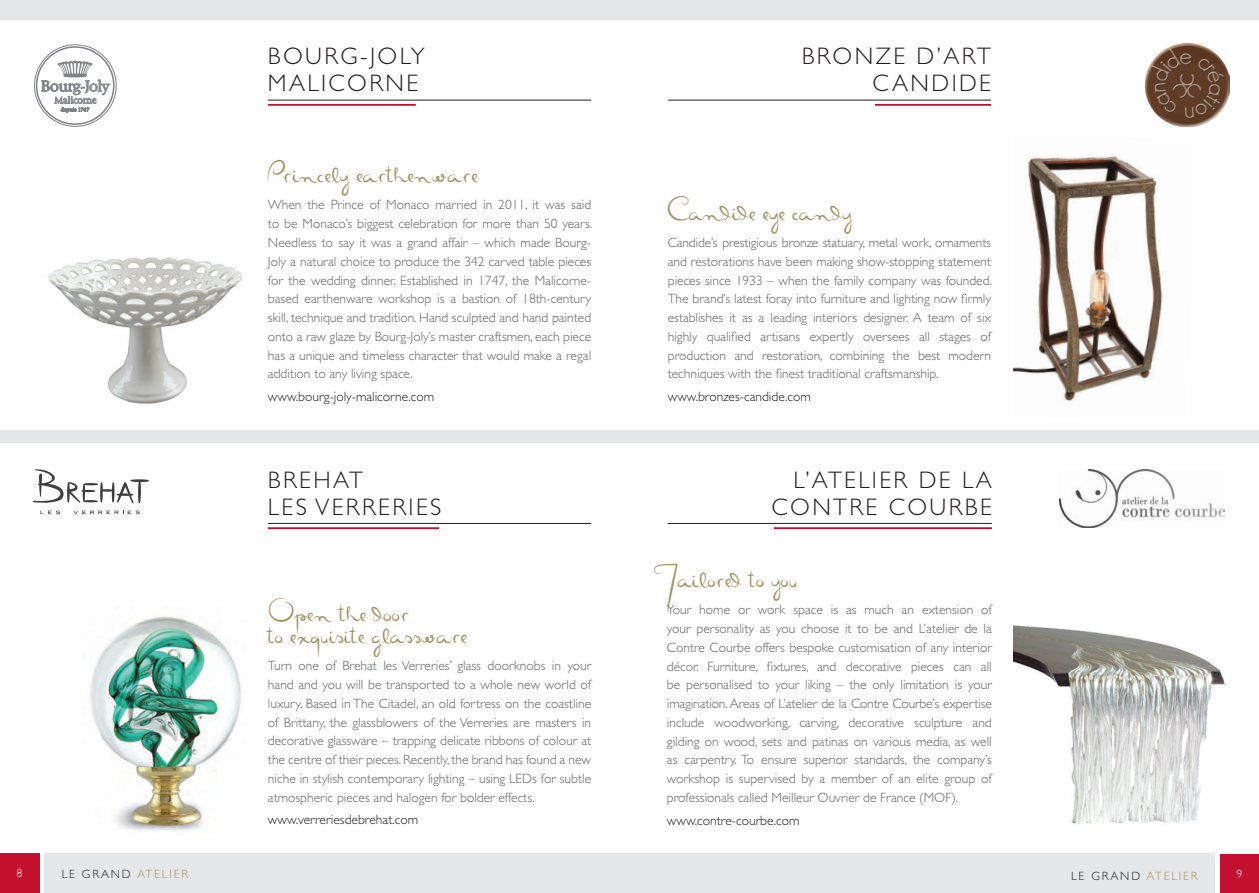
<style>
.page{position:relative;width:1259px;height:893px;background:#fff}
.page>*{position:absolute;margin:0;border:0;box-sizing:border-box;transform-origin:0 0}
.sub_headers{font:31.5px/22.5px "Masana Script 4 Silueta";color:#a29161}
.main_header_underlin{font:300 24px/27px "Gill Sans";letter-spacing:.1em;color:#231f20}
.main_body{font:300 13.5px/18.8px "Gill Sans";color:#636366;text-align:justify}
.contact{font:300 13.5px "Gill Sans";color:#231f20}
.t1{font:300 12px "Gill Sans";letter-spacing:.15em;color:#231f20}
.t2{font:300 12px "Gill Sans";color:#fff}
.s1{color:#a29161}
</style>
<div class="page">
<img style="left:1013px;top:156px;width:150px;height:245px">
<img style="left:1145px;top:43px;width:84px;height:84px">
<svg style="left:40px;top:511px;width:20px;height:3px"></svg>
<svg style="left:73px;top:511px;width:67px;height:3px"></svg>
<svg style="left:32px;top:469px;width:117px;height:35px"></svg>
<svg style="left:35px;top:45px;width:81px;height:81px"></svg>
<svg style="left:41px;top:61px;width:69px;height:52px"></svg>
<div style="left:36px;top:46px;width:78px;height:79px;border:2px solid #808285;border-radius:50%"></div>
<img style="left:90px;top:616px;width:151px;height:215px">
<img style="left:48px;top:257px;width:194px;height:147px">
<img style="left:1059px;top:469px;width:166px;height:59px">
<img style="left:1013px;top:625px;width:212px;height:199px">
<div style="left:1220px;top:854px;width:39px;height:39px;background:#c3102f"></div>
<div style="left:0;top:431px;width:1259px;height:12px;background:#e6e7e9"></div>
<div style="left:0;top:0;width:1259px;height:19px;background:#e6e7e9"></div>
<div style="left:44px;top:854px;width:1170px;height:39px;background:#e6e7e9"></div>
<div style="left:0;top:854px;width:39px;height:39px;background:#c3102f"></div>
<hr style="left:268px;top:523px;width:323px;height:1px;background:#231f20">
<hr style="left:268px;top:527px;width:171px;height:2px;background:#c3102f">
<hr style="left:268px;top:100px;width:323px;height:1px;background:#231f20">
<hr style="left:268px;top:104px;width:148px;height:2px;background:#c3102f">
<hr style="left:668px;top:100px;width:323px;height:1px;background:#231f20">
<hr style="left:875px;top:104px;width:116px;height:2px;background:#c3102f">
<hr style="left:667px;top:523px;width:325px;height:1px;background:#231f20">
<hr style="left:774px;top:527px;width:218px;height:2px;background:#c3102f">
<p class="main_header_underlin" style="left:268px;top:43px;width:158px">BOURG-JOLY<br>MALICORNE</p>
<p class="main_header_underlin" style="left:801px;top:43px;width:191px;text-align:right">BRONZE D’ART<br>CANDIDE</p>
<p class="sub_headers" style="left:268px;top:160px;width:212px">Princely earthenware</p>
<p class="main_body" style="left:268px;top:196px;width:326px">When the Prince of Monaco married in 2011, it was said to be Monaco’s biggest celebration for more than 50 years.<br>Needless to say it was a grand affair – which made Bourg-Joly a natural choice to produce the 342 carved table pieces for the wedding dinner. Established in 1747, the Malicorne&shy;based earthenware workshop is a bastion of 18th-century skill, technique and tradition. Hand sculpted and hand painted onto a raw glaze by Bourg-Joly’s master craftsmen, each piece has a unique and timeless character that would make a regal addition to any living space.</p>
<p class="contact" style="left:268px;top:389px;width:168px">www.bourg-joly-malicorne.com</p>
<p class="main_header_underlin" style="left:268px;top:466px;width:175px">BREHAT<br>LES VERRERIES</p>
<p class="sub_headers" style="left:268px;top:598px;width:201px">Open the door<br>to exquisite glassware</p>
<p class="main_body" style="left:268px;top:656px;width:325px">Turn one of Brehat les Verreries’ glass doorknobs in your hand and you will be transported to a whole new world of luxury. Based in The Citadel, an old fortress on the coastline of Brittany, the glassblowers of the Verreries are masters in decorative glassware – trapping delicate ribbons of colour at the centre of their pieces. Recently, the brand has found a new niche in stylish contemporary lighting – using LEDs for subtle atmospheric pieces and halogen for bolder effects.</p>
<p class="contact" style="left:268px;top:812px;width:152px">www.verreriesdebrehat.com</p>
<p class="sub_headers" style="left:668px;top:198px;width:185px">Candide eye candy</p>
<p class="main_body" style="left:668px;top:233px;width:326px">Candide’s prestigious bronze statuary, metal work, ornaments and restorations have been making show-stopping statement pieces since 1933 – when the family company was founded.<br>The brand’s latest foray into furniture and lighting now firmly establishes it as a leading interiors designer. A team of six highly qualified artisans expertly oversees all stages of production and restoration, combining the best modern techniques with the finest traditional craftsmanship.</p>
<p class="contact" style="left:668px;top:389px;width:145px">www.bronzes-candide.com</p>
<p class="main_header_underlin" style="left:771px;top:466px;width:222px;text-align:right">L’ATELIER DE LA<br>CONTRE COURBE</p>
<p class="sub_headers" style="left:654px;top:565px;width:145px">Tailored to you</p>
<p class="main_body" style="left:667px;top:600px;width:326px">Your home or work space is as much an extension of your personality as you choose it to be and L’atelier de la Contre Courbe offers bespoke customisation of any interior décor. Furniture, fixtures, and decorative pieces can all be personalised to your liking – the only limitation is your imagination. Areas of L’atelier de la Contre Courbe’s expertise include woodworking, carving, decorative sculpture and gilding on wood, sets and patinas on various media, as well as carpentry. To ensure superior standards, the company’s workshop is supervised by a member of an elite group of professionals called Meilleur Ouvrier de France (MOF).</p>
<p class="contact" style="left:667px;top:813px;width:134px">www.contre-courbe.com</p>
<p class="t2" style="left:17px;top:866px;width:7px">8</p>
<p class="t1" style="left:62px;top:868px;width:128px">LE GRAND <span class="s1">ATELIER</span></p>
<p class="t1" style="left:1071px;top:869px;width:128px">LE GRAND <span class="s1">ATELIER</span></p>
<p class="t2" style="left:1236px;top:868px;width:7px">9</p>
</div>
